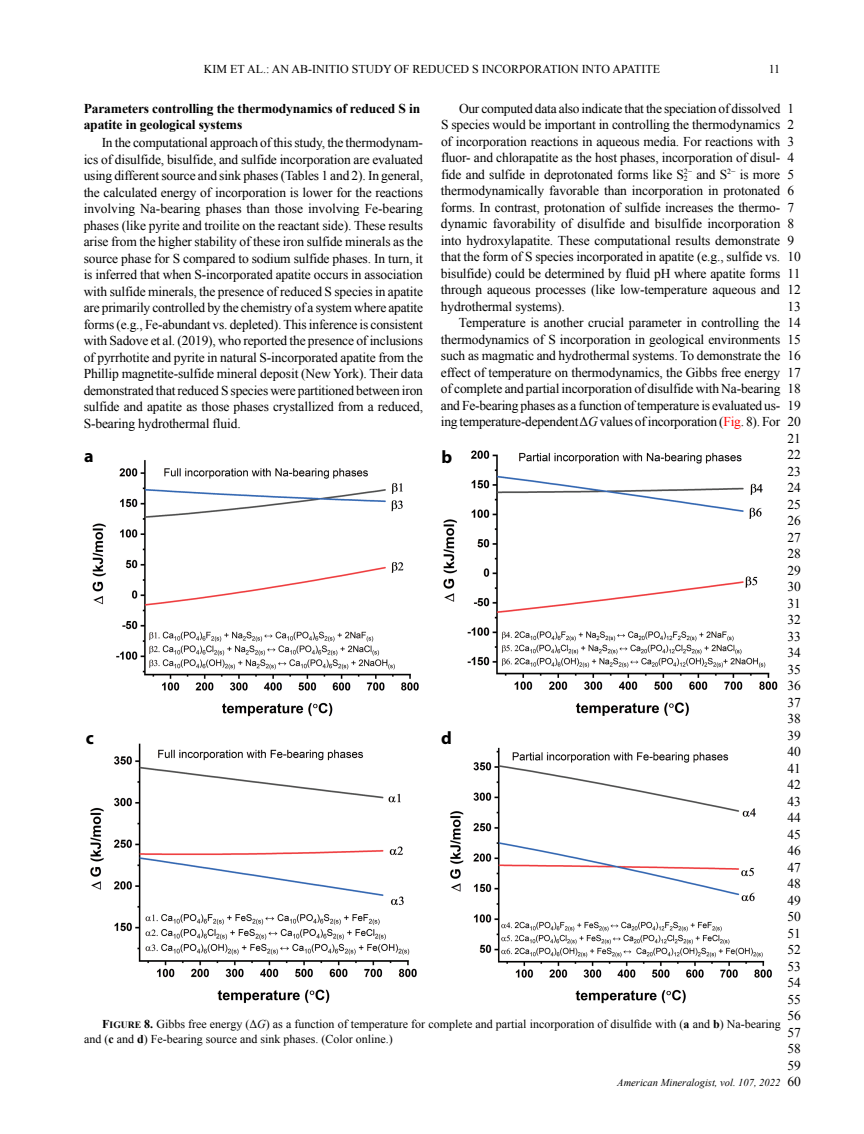
<style>
.page{position:relative;width:864px;height:1134px;background:#fff}
.page>*{position:absolute;margin:0;border:0;box-sizing:border-box;transform-origin:0 0}
.lettering{font:700 18px "Myriad Pro";color:#000}
.text{font:13.5px/16.5px "Times New Roman PSMT2";letter-spacing:-.01em;color:#000;text-align:justify}
.hdb{font:700 13.5px/16.5px "Times New Roman";letter-spacing:-.01em;color:#000}
.t1{font:12px/15px "Times New Roman";color:#000}
.t2{font:12px "Times New Roman PSMT2";color:#000}
.t3{font:italic 10.5px "Times New Roman";color:#000}
.s1{font-family:"Times New Roman"}
.s2{font-family:"Times New Roman";font-style:italic}
.s3{color:#f00}
.s4{font-family:"Times New Roman PS Bold MT SC800"}
.s5{font-family:"Times New Roman PS Bold MT SC800";font-size:9.6px}
.s6{font-style:italic}
.s7{font-family:"Times New Roman PS Bold MT2"}
.s8{font-family:"Times New Roman PSMT2"}
</style>
<div class="page">
<img style="left:92px;top:460px;width:327px;height:257px">
<img style="left:443px;top:450px;width:335px;height:266px">
<img style="left:90px;top:743px;width:327px;height:260px">
<img style="left:450px;top:747px;width:322px;height:257px">
<p class="t2" style="left:204px;top:61px;width:458px">KIM ET AL.: AN AB-INITIO STUDY OF REDUCED S INCORPORATION INTO APATITE</p>
<p class="t2" style="left:769px;top:61px;width:13px">11</p>
<p class="hdb" style="left:84px;top:100px;width:338px">Parameters controlling the thermodynamics of reduced S in apatite in geological systems</p>
<p class="text" style="left:84px;top:134px;width:341px;text-indent:18px">In the computational approach of this study, the thermodynam&shy;ics of disulfide, bisulfide, and sulfide incorporation are evaluated using different source and sink phases (Tables 1 and 2). In general, the calculated energy of incorporation is lower for the reactions involving Na-bearing phases than those involving Fe-bearing phases (like pyrite and troilite on the reactant side). These results arise from the higher stability of these iron sulfide minerals as the source phase for S compared to sodium sulfide phases. In turn, it is inferred that when S-incorporated apatite occurs in association with sulfide minerals, the presence of reduced S species in apatite are primarily controlled by the chemistry of a system where apatite forms (e.g., Fe-abundant vs. depleted). This inference is consistent with Sadove et al. (2019), who reported the presence of inclusions of pyrrhotite and pyrite in natural S-incorporated apatite from the Phillip magnetite-sulfide mineral deposit (New York). Their data demonstrated that reduced S species were partitioned between iron sulfide and apatite as those phases crystallized from a reduced, S-bearing hydrothermal fluid.</p>
<p class="text" style="left:441px;top:100px;width:341px;text-indent:18px">Our computed data also indicate that the speciation of dissolved S species would be important in controlling the thermodynamics <span class="s1">of incorporation reactions in aqueous media. For reactions with </span>fluor- and chlorapatite as the host phases, incorporation of disul&shy;fide and sulfide in deprotonated forms like S<sub>2</sub></p>
<p class="text" style="left:788px;top:100px;width:15px;text-align:left">1<br>2<br>3<br>4<br>5<br>6<br>7<br>8<br>9<br>10<br>11<br>12<br>13<br>14<br>15<br>16<br>17<br>18<br>19<br>20<br>21<br>22<br>23<br>24<br>25<br>26<br>27<br>28<br>29<br>30<br>31<br>32<br>33<br>34<br>35<br>36<br>37<br>38<br>39<br>40<br>41<br>42<br>43<br>44<br>45<br>46<br>47<br>48<br>49<br>50<br>51<br>52<br>53<br>54<br>55<br>56<br>57<br>58<br>59<br>60</p>
<p class="text" style="left:441px;top:166px;width:341px;text-indent:243px"><sup>2−</sup> and S<sup>2−</sup> is more thermodynamically favorable than incorporation in protonated forms. In contrast, protonation of sulfide increases the thermo&shy;dynamic favorability of disulfide and bisulfide incorporation <span class="s1">into hydroxylapatite. These computational results demonstrate </span>that the form of S species incorporated in apatite (e.g., sulfide vs. bisulfide) could be determined by fluid pH where apatite forms <span class="s1">through aqueous processes (like low-temperature aqueous and </span>hydrothermal systems).</p>
<p class="text" style="left:441px;top:314px;width:341px;text-indent:18px">Temperature is another crucial parameter in controlling the thermodynamics of S incorporation in geological environments such as magmatic and hydrothermal systems. To demonstrate the effect of temperature on thermodynamics, the Gibbs free energy of complete and partial incorporation of disulfide with Na-bearing and Fe-bearing phases as a function of temperature is evaluated us&shy;<span class="s1">ing temperature-dependent Δ</span><span class="s2">G</span> values of incorporation (<span class="s3">Fig</span>. 8). For</p>
<p class="lettering" style="left:84px;top:444px;width:11px">a</p>
<p class="lettering" style="left:442px;top:445px;width:12px">b</p>
<p class="lettering" style="left:441px;top:727px;width:12px">d</p>
<p class="lettering" style="left:86px;top:727px;width:10px">c</p>
<p class="t1" style="left:84px;top:1016px;width:698px;text-indent:18px"><span class="s4">F</span><span class="s5">IGURE</span> <span class="s4">8.</span> Gibbs free energy (Δ<span class="s6">G</span>) as a function of temperature for complete and partial incorporation of disulfide with (<span class="s7">a</span> <span class="s8">and</span> <span class="s7">b</span><span class="s8">) Na-bearing and (</span><span class="s7">c</span> <span class="s8">and</span> <span class="s7">d</span><span class="s8">) Fe-bearing source and sink phases. (Color online.)</span></p>
<p class="t3" style="left:617px;top:1075px;width:165px">American Mineralogist, vol. 107, 2022</p>
</div>
